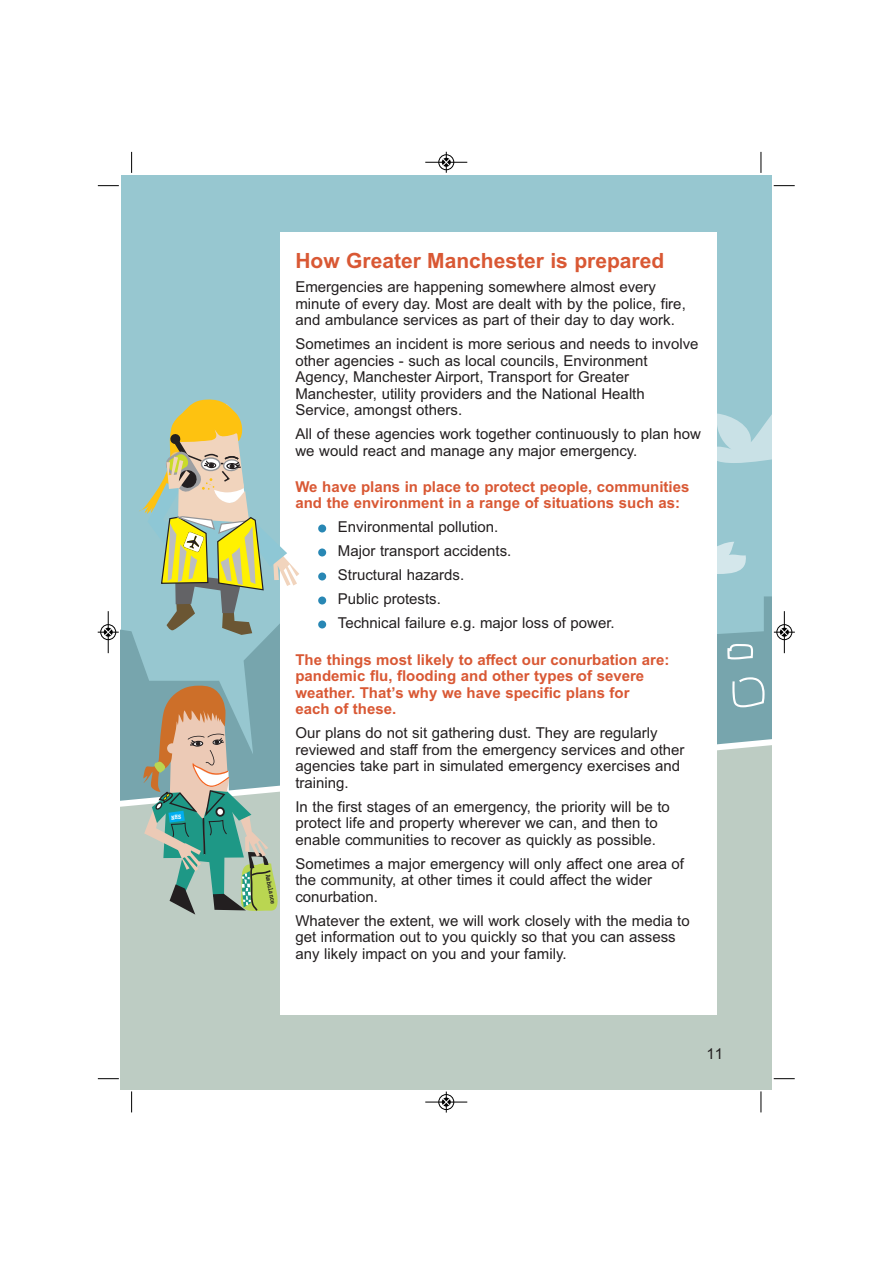
<style>
.page{position:relative;width:893px;height:1263px;background:#fff}
.page>*{position:absolute;margin:0;border:0;box-sizing:border-box;transform-origin:0 0}
.t1{font:700 21px "Arial";color:#d95834}
.t2{font:15px/16.5px "Arial";color:#231f20}
.t3{font:700 15px/16.5px "Arial";color:#d95834}
.t4{font:700 7.35px "Courier";color:#231f20;scale:.75 1}
</style>
<div class="page">
<div style="left:121px;top:175px;width:651px;height:819px;background:#97c7d0"></div>
<svg style="left:129px;top:578px;width:643px;height:127px"></svg>
<svg style="left:727px;top:644px;width:26px;height:15px"></svg>
<svg style="left:732px;top:677px;width:33px;height:28px"></svg>
<div style="left:121px;top:705px;width:651px;height:384px;background:#bdccc3"></div>
<svg style="left:716px;top:495px;width:30px;height:83px"></svg>
<svg style="left:716px;top:384px;width:56px;height:79px"></svg>
<div style="left:280px;top:232px;width:436px;height:783px;background:#fff"></div>
<div style="left:318px;top:524px;width:8px;height:8px;background:#2887b4;border-radius:50%"></div>
<div style="left:318px;top:548px;width:8px;height:8px;background:#2887b4;border-radius:50%"></div>
<div style="left:318px;top:572px;width:8px;height:8px;background:#2887b4;border-radius:50%"></div>
<div style="left:318px;top:596px;width:8px;height:8px;background:#2887b4;border-radius:50%"></div>
<div style="left:318px;top:620px;width:8px;height:8px;background:#2887b4;border-radius:50%"></div>
<svg style="left:139px;top:399px;width:160px;height:236px"></svg>
<svg style="left:131px;top:152px;width:1px;height:21px"></svg>
<svg style="left:98px;top:185px;width:21px;height:1px"></svg>
<svg style="left:760px;top:152px;width:2px;height:21px"></svg>
<svg style="left:774px;top:185px;width:21px;height:1px"></svg>
<svg style="left:131px;top:1091px;width:1px;height:21px"></svg>
<svg style="left:98px;top:1078px;width:21px;height:1px"></svg>
<svg style="left:760px;top:1091px;width:2px;height:21px"></svg>
<svg style="left:774px;top:1078px;width:21px;height:1px"></svg>
<div style="left:438px;top:154px;width:16px;height:16px;border:1px solid #fff;border-radius:50%"></div>
<hr style="left:425px;top:162px;width:42px;height:1px;background:#000">
<div style="left:439px;top:155px;width:15px;height:15px;border:1px solid #000;border-radius:50%"></div>
<svg style="left:442px;top:152px;width:8px;height:21px"></svg>
<div style="left:438px;top:1094px;width:16px;height:16px;border:1px solid #fff;border-radius:50%"></div>
<hr style="left:425px;top:1102px;width:42px;height:1px;background:#000">
<div style="left:439px;top:1094px;width:15px;height:16px;border:1px solid #000;border-radius:50%"></div>
<svg style="left:442px;top:1091px;width:8px;height:21px"></svg>
<svg style="left:98px;top:611px;width:31px;height:363px"></svg>
<div style="left:776px;top:624px;width:16px;height:16px;border:1px solid #fff;border-radius:50%"></div>
<hr style="left:784px;top:611px;width:1px;height:42px;background:#000">
<div style="left:777px;top:624px;width:15px;height:16px;border:1px solid #000;border-radius:50%"></div>
<svg style="left:774px;top:628px;width:21px;height:8px"></svg>
<svg style="left:143px;top:685px;width:137px;height:229px;background:#96ac9b"></svg>
<p class="t4" style="left:270px;top:874px;width:41px;rotate:79deg">Ambulance</p>
<h1 class="t1" style="left:295px;top:253px;width:370px">How Greater Manchester is prepared</h1>
<p class="t2" style="left:295px;top:280px;width:392px">Emergencies are happening somewhere almost every minute of every day. Most are dealt with by the police, fire, and ambulance services as part of their day to day work.</p>
<p class="t2" style="left:295px;top:337px;width:405px">Sometimes an incident is more serious and needs to involve other agencies - such as local councils, Environment Agency, Manchester Airport, Transport for Greater Manchester, utility providers and the National Health Service, amongst others.</p>
<p class="t2" style="left:295px;top:427px;width:407px">All of these agencies work together continuously to plan how we would react and manage any major emergency.</p>
<p class="t3" style="left:295px;top:480px;width:395px">We have plans in place to protect people, communities and the environment in a range of situations such as:</p>
<p class="t2" style="left:338px;top:517px;width:278px;line-height:24px">Environmental pollution.<br>Major transport accidents.<br>Structural hazards.<br>Public protests.<br>Technical failure e.g. major loss of power.</p>
<p class="t3" style="left:295px;top:652px;width:375px">The things most likely to affect our conurbation are: pandemic flu, flooding and other types of severe weather. That’s why we have specific plans for<br>each of these.</p>
<p class="t2" style="left:295px;top:726px;width:391px">Our plans do not sit gathering dust. They are regularly reviewed and staff from the emergency services and other agencies take part in simulated emergency exercises and training.</p>
<p class="t2" style="left:295px;top:799px;width:376px">In the first stages of an emergency, the priority will be to protect life and property wherever we can, and then to enable communities to recover as quickly as possible.</p>
<p class="t2" style="left:295px;top:856px;width:390px">Sometimes a major emergency will only affect one area of the community, at other times it could affect the wider conurbation.</p>
<p class="t2" style="left:295px;top:913px;width:396px">Whatever the extent, we will work closely with the media to get information out to you quickly so that you can assess any likely impact on you and your family.</p>
<p class="t2" style="left:706px;top:1047px;width:18px">11</p>
</div>
